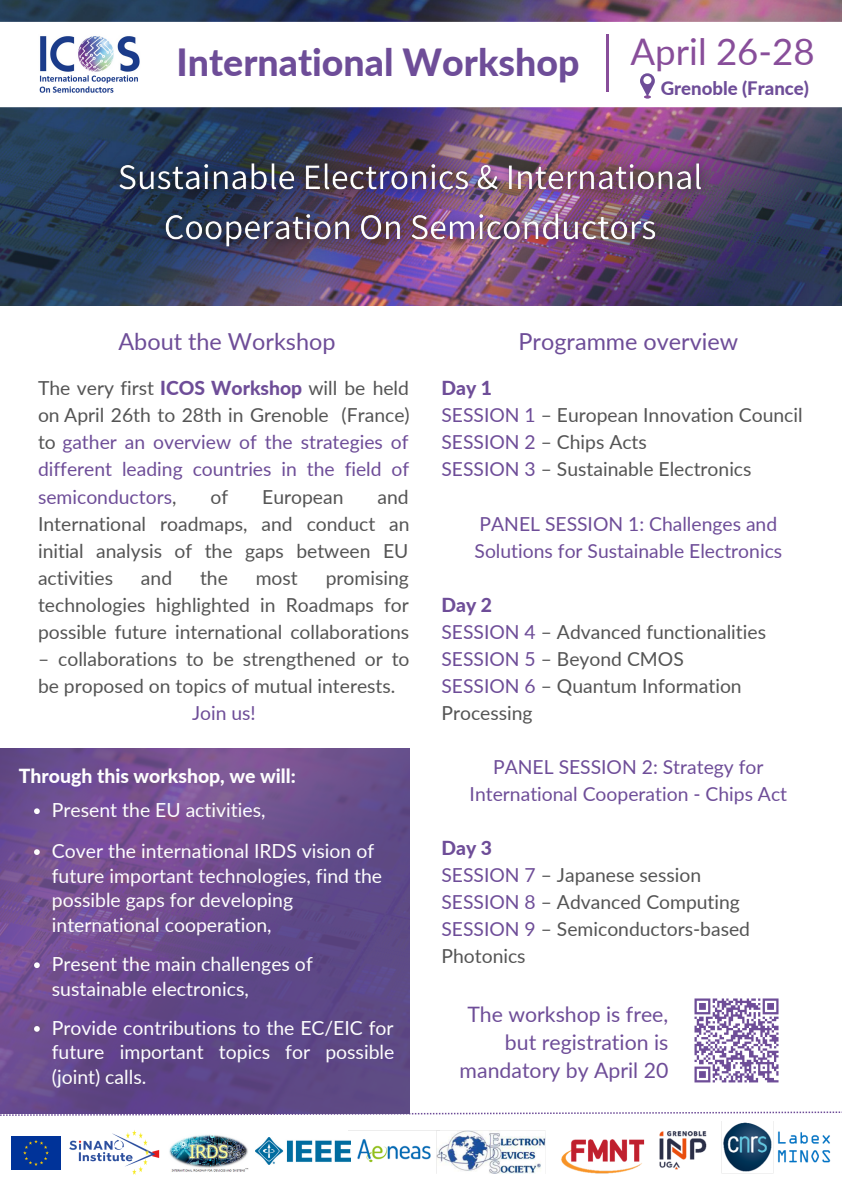
<style>
.page{position:relative;width:842px;height:1191px;background:#fff}
.page>*{position:absolute;margin:0;border:0;box-sizing:border-box;transform-origin:0 0}
.t1{font:800 37.4px "Lato";color:#6e4d98}
.t2{font:36.6px "Lato";color:#884e9a}
.t3{font:23.4px "Lato";color:#6e4d98}
.t4{font:21.2px/28.4px "Lato";color:#6e4d98;text-align:right}
.t5{font:19.4px/27px "Lato";color:#545454}
.t6{font:19.4px/27px "Lato";color:#6e4d98;text-align:justify}
.t7{font:19.4px/24.8px "Lato";color:#fefefe}
.t8{font:800 19.4px "Lato";color:#fefefe}
.t9{font:800 18.6px "Lato";color:#6e4d98}
.s1{color:#545454}
.s2{font-weight:800}
.s3{font-weight:800;color:#6e4d98}
.s4{color:#6e4d98}
</style>
<div class="page">
<img style="left:169px;top:1134px;width:79px;height:38px">
<img style="left:69px;top:1130px;width:91px;height:45px">
<img style="left:11px;top:1136px;width:50px;height:33px">
<svg style="left:0;top:1111px;width:842px;height:5px"></svg>
<img style="left:0;top:0;width:839px;height:306px">
<svg style="left:0;top:22px;width:839px;height:85px"></svg>
<img style="left:38px;top:35px;width:102px;height:60px">
<hr style="left:606px;top:35px;width:2px;height:57px;background:#884e9a">
<svg style="left:694px;top:998px;width:85px;height:85px"></svg>
<svg style="left:0;top:748px;width:410px;height:365px;background:#684b8c"></svg>
<img style="left:349px;top:1130px;width:83px;height:33px">
<img style="left:432px;top:1122px;width:342px;height:52px">
<img style="left:256px;top:1138px;width:94px;height:27px">
<img style="left:102px;top:139px;width:615px;height:127px">
<svg style="left:34px;top:808px;width:6px;height:6px"></svg>
<svg style="left:34px;top:849px;width:6px;height:6px"></svg>
<svg style="left:34px;top:962px;width:6px;height:6px"></svg>
<svg style="left:34px;top:1026px;width:6px;height:6px"></svg>
<img style="left:778px;top:1131px;width:53px;height:32px">
<svg style="left:640px;top:73px;width:15px;height:26px"></svg>
<div style="left:643px;top:76px;width:8px;height:8px;background:#fff;border-radius:50%"></div>
<h1 class="t1" style="left:176px;top:39px;width:404px">International Workshop</h1>
<h2 class="t2" style="left:630px;top:29px;width:186px">April 26-28</h2>
<p class="t9" style="left:660px;top:77px;width:150px">Grenoble (France)</p>
<p class="t3" style="left:118px;top:327px;width:218px">About the Workshop</p>
<p class="t6" style="left:38px;top:374px;width:373px"><span class="s1">The very first</span> <span class="s2">ICOS Workshop</span> <span class="s1">will be held on April 26th to 28th in Grenoble (France) to</span> gather an overview of the strategies of different leading countries in the field of semiconductors<span class="s1">,</span></p>
<p class="t5" style="left:38px;top:482px;width:373px;text-align:justify;text-indent:339px">and International roadmaps, and conduct an initial analysis of the gaps between EU activities</p>
<p class="t5" style="left:210px;top:482px;width:19px">of</p>
<p class="t5" style="left:262px;top:482px;width:83px">European</p>
<p class="t5" style="left:141px;top:564px;width:33px">and</p>
<p class="t5" style="left:200px;top:564px;width:29px">the</p>
<p class="t5" style="left:256px;top:564px;width:44px">most</p>
<p class="t5" style="left:38px;top:564px;width:373px;text-align:justify;text-indent:288px">promising technologies highlighted in Roadmaps for possible future international collaborations</p>
<p class="t5" style="left:38px;top:645px;width:373px">– collaborations to be strengthened or to be proposed on topics of mutual interests.</p>
<p class="t6" style="left:192px;top:699px;width:65px">Join us!</p>
<p class="t8" style="left:19px;top:764px;width:278px">Through this workshop, we will:</p>
<p class="t7" style="left:52px;top:789px;width:324px;line-height:40.8px">Present the EU activities,<br>Cover the international IRDS vision of</p>
<p class="t7" style="left:52px;top:863px;width:332px">future important technologies, find the possible gaps for developing international cooperation,</p>
<p class="t7" style="left:52px;top:951px;width:262px">Present the main challenges of sustainable electronics,</p>
<p class="t7" style="left:52px;top:1015px;width:344px;text-align:justify">Provide contributions to the EC/EIC for future important topics for possible (joint) calls.</p>
<p class="t3" style="left:518px;top:327px;width:221px">Programme overview</p>
<p class="t5" style="left:441px;top:374px;width:362px"><span class="s3">Day 1<br></span><span class="s4">SESSION 1</span> – European Innovation Council<br><span class="s4">SESSION 2</span> – Chips Acts<br><span class="s4">SESSION 3</span> – Sustainable Electronics</p>
<p class="t6" style="left:474px;top:510px;width:309px">PANEL SESSION 1: Challenges and<br>Solutions for Sustainable Electronics</p>
<p class="t5" style="left:441px;top:591px;width:326px"><span class="s3">Day 2<br></span><span class="s4">SESSION 4</span> – Advanced functionalities<br><span class="s4">SESSION 5</span> – Beyond CMOS<br><span class="s4">SESSION 6</span> – Quantum Information<br>Processing</p>
<p class="t6" style="left:469px;top:753px;width:319px;text-align:center">PANEL SESSION 2: Strategy for<br>International Cooperation - Chips Act</p>
<p class="t5" style="left:441px;top:834px;width:310px"><span class="s3">Day 3<br></span><span class="s4">SESSION 7</span> – Japanese session<br><span class="s4">SESSION 8</span> – Advanced Computing<br><span class="s4">SESSION 9</span> – Semiconductors-based<br>Photonics</p>
<p class="t4" style="left:459px;top:999px;width:210px">The workshop is free, but registration is mandatory by April 20</p>
</div>
